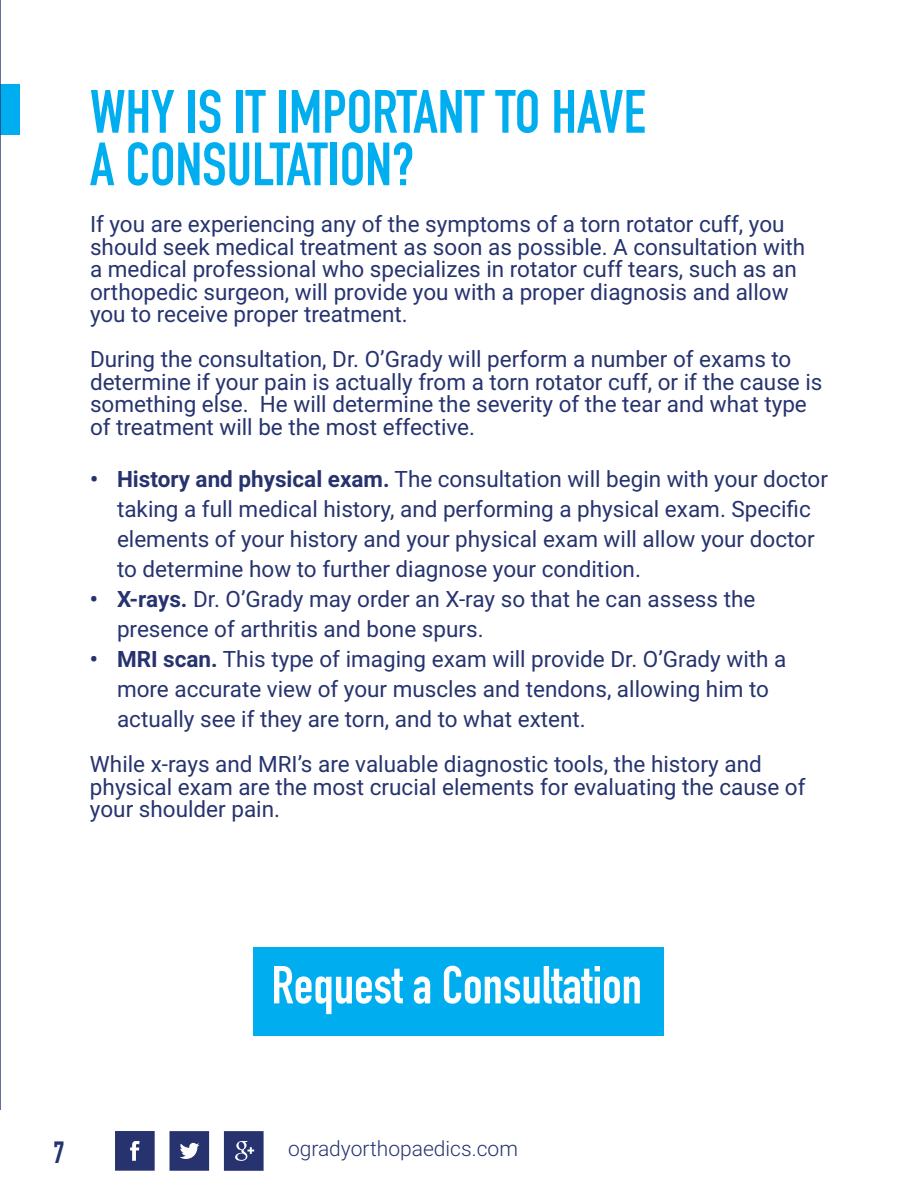
<style>
.page{position:relative;width:918px;height:1188px;background:#fff}
.page>*{position:absolute;margin:0;border:0;box-sizing:border-box;transform-origin:0 0}
.t1{font:700 60px/52.5px "DIN Condensed";color:#00aeef}
.t2{font:700 52.5px "DIN Condensed";color:#fff}
.t3{font:700 30px "DIN Condensed";color:#26336f}
.t4{font:22.5px/22.5px "Roboto";color:#26336f}
.t5{font:300 21px "Roboto";color:#26336f}
.s1{font-weight:700}
</style>
<div class="page">
<svg style="left:115px;top:1131px;width:40px;height:40px;background:#37437a"></svg>
<svg style="left:170px;top:1131px;width:39px;height:40px;background:#434d81"></svg>
<svg style="left:224px;top:1131px;width:40px;height:40px;background:#39447b"></svg>
<div style="left:0;top:84px;width:20px;height:51px;background:#00aeef"></div>
<hr style="left:0;top:0;width:1px;height:1110px;background:#26336f">
<div style="left:254px;top:947px;width:410px;height:89px;background:#00aeef"></div>
<h1 class="t1" style="left:90px;top:86px;width:557px">WHY IS IT IMPORTANT TO HAVE<br>A CONSULTATION?</h1>
<p class="t4" style="left:90px;top:212px;width:717px">If you are experiencing any of the symptoms of a torn rotator cuff, you should seek medical treatment as soon as possible. A consultation with a medical professional who specializes in rotator cuff tears, such as an orthopedic surgeon, will provide you with a proper diagnosis and allow you to receive proper treatment.</p>
<p class="t4" style="left:90px;top:347px;width:734px">During the consultation, Dr. O’Grady will perform a number of exams to determine if your pain is actually from a torn rotator cuff, or if the cause is something else. He will determine the severity of the tear and what type of treatment will be the most effective.</p>
<p class="t4" style="left:117px;top:463px;width:712px;line-height:30px;text-indent:-27px"><span class="s1">• History and physical exam.</span> The consultation will begin with your doctor taking a full medical history, and performing a physical exam. Specific elements of your history and your physical exam will allow your doctor to determine how to further diagnose your condition.</p>
<p class="t4" style="left:117px;top:583px;width:640px;line-height:30px;text-indent:-27px"><span class="s1">• X-rays.</span> Dr. O’Grady may order an X-ray so that he can assess the presence of arthritis and bone spurs.</p>
<p class="t4" style="left:117px;top:643px;width:671px;line-height:30px;text-indent:-27px"><span class="s1">• MRI scan.</span> This type of imaging exam will provide Dr. O’Grady with a more accurate view of your muscles and tendons, allowing him to actually see if they are torn, and to what extent.</p>
<p class="t4" style="left:90px;top:752px;width:717px">While x-rays and MRI’s are valuable diagnostic tools, the history and physical exam are the most crucial elements for evaluating the cause of your shoulder pain.</p>
<h2 class="t2" style="left:272px;top:954px;width:372px">Request a Consultation</h2>
<h3 class="t3" style="left:53px;top:1135px;width:13px">7</h3>
<p class="t5" style="left:288px;top:1134px;width:231px">ogradyorthopaedics.com</p>
</div>
